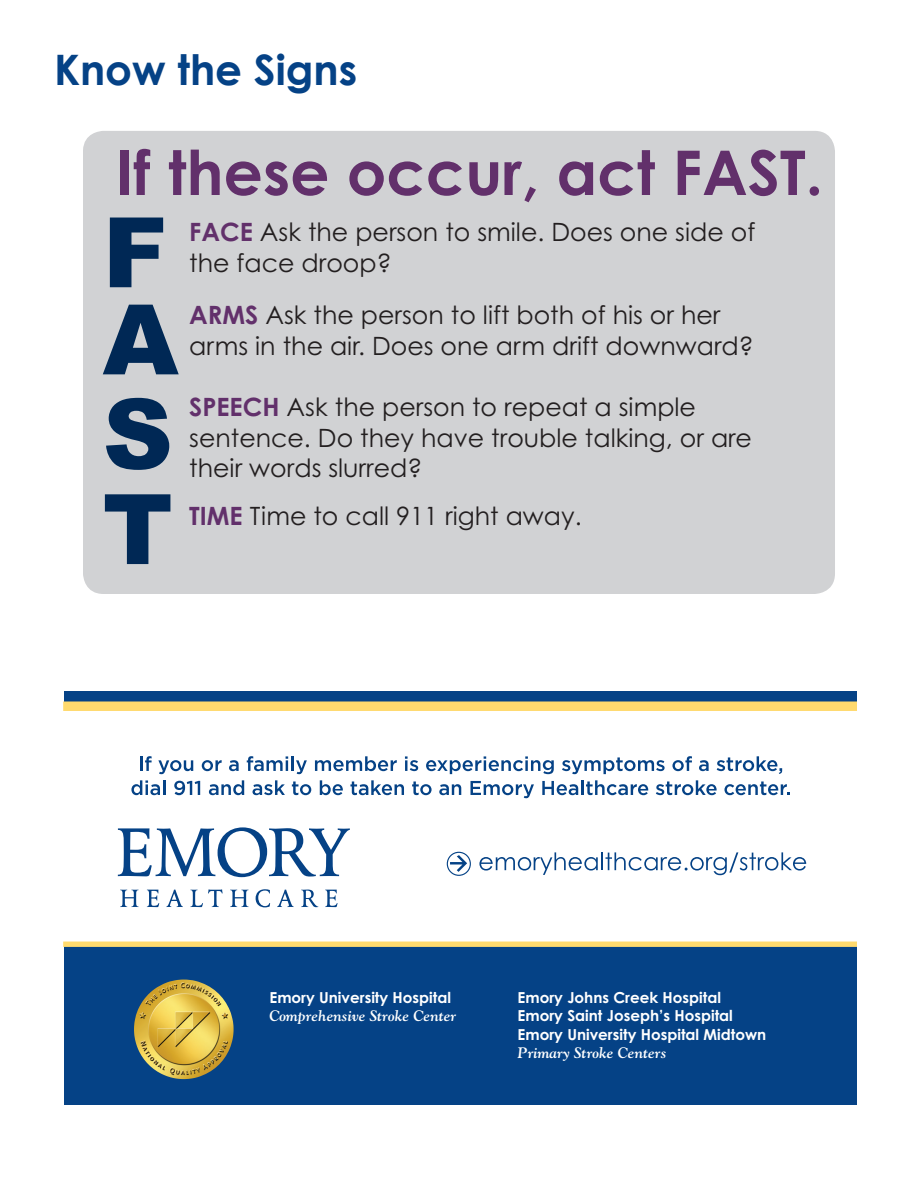
<style>
.page{position:relative;width:918px;height:1188px;background:#fff}
.page>*{position:absolute;margin:0;border:0;box-sizing:border-box;transform-origin:0 0}
.t1{font:900 97.35px/189.8px "Arial";color:#002855}
.t2{font:700 61.65px "Century Gothic";color:#62306b}
.t3{font:700 42px "Century Gothic";color:#054286}
.t4{font:25.2px/30.3px "Century Gothic";color:#231f20}
.t5{font:700 15.15px/18.1px "Century Gothic";color:#fff}
.t6{font:italic 700 15.15px "Goudy";color:#fff}
.s1{font-weight:700;color:#62306b}
.s2{font-family:"Goudy";font-style:italic}
</style>
<div class="page">
<div style="left:64px;top:691px;width:792px;height:18px;background:#054286"></div>
<div style="left:64px;top:944px;width:792px;height:161px;background:#054286"></div>
<div style="left:64px;top:701px;width:792px;height:10px;background:#ffda6e"></div>
<svg style="left:140px;top:756px;width:12px;height:15px"></svg>
<svg style="left:158px;top:760px;width:35px;height:14px"></svg>
<svg style="left:202px;top:760px;width:20px;height:11px"></svg>
<svg style="left:229px;top:760px;width:10px;height:11px"></svg>
<svg style="left:247px;top:756px;width:41px;height:15px"></svg>
<hr style="left:291px;top:756px;width:3px;height:15px;background:#054286">
<svg style="left:296px;top:760px;width:11px;height:14px"></svg>
<svg style="left:315px;top:756px;width:82px;height:15px"></svg>
<svg style="left:405px;top:756px;width:13px;height:15px"></svg>
<svg style="left:426px;top:756px;width:128px;height:18px"></svg>
<svg style="left:562px;top:757px;width:103px;height:17px"></svg>
<svg style="left:672px;top:756px;width:20px;height:15px"></svg>
<svg style="left:699px;top:760px;width:10px;height:11px"></svg>
<svg style="left:717px;top:756px;width:65px;height:18px"></svg>
<svg style="left:131px;top:780px;width:34px;height:15px"></svg>
<svg style="left:174px;top:781px;width:26px;height:14px"></svg>
<svg style="left:209px;top:780px;width:35px;height:15px"></svg>
<svg style="left:253px;top:780px;width:32px;height:15px"></svg>
<svg style="left:292px;top:781px;width:19px;height:14px"></svg>
<svg style="left:320px;top:780px;width:23px;height:15px"></svg>
<svg style="left:350px;top:780px;width:54px;height:15px"></svg>
<svg style="left:412px;top:781px;width:20px;height:14px"></svg>
<svg style="left:439px;top:784px;width:22px;height:11px"></svg>
<svg style="left:471px;top:781px;width:63px;height:17px"></svg>
<svg style="left:542px;top:781px;width:36px;height:14px"></svg>
<hr style="left:581px;top:780px;width:3px;height:15px;background:#054286">
<svg style="left:586px;top:780px;width:62px;height:15px"></svg>
<svg style="left:656px;top:780px;width:61px;height:15px"></svg>
<svg style="left:724px;top:781px;width:66px;height:14px"></svg>
<img style="left:134px;top:980px;width:100px;height:99px">
<div style="left:64px;top:942px;width:792px;height:5px;background:#ffda6e"></div>
<svg style="left:450px;top:855px;width:17px;height:17px"></svg>
<div style="left:447px;top:852px;width:24px;height:24px;border:1px solid #054286;border-radius:50%"></div>
<svg style="left:118px;top:827px;width:232px;height:50px"></svg>
<svg style="left:120px;top:890px;width:19px;height:17px"></svg>
<svg style="left:147px;top:890px;width:12px;height:17px"></svg>
<svg style="left:166px;top:890px;width:17px;height:17px"></svg>
<svg style="left:190px;top:889px;width:33px;height:18px"></svg>
<svg style="left:230px;top:890px;width:18px;height:17px"></svg>
<svg style="left:256px;top:889px;width:14px;height:18px"></svg>
<svg style="left:277px;top:890px;width:17px;height:17px"></svg>
<svg style="left:301px;top:890px;width:17px;height:17px"></svg>
<svg style="left:325px;top:890px;width:13px;height:17px"></svg>
<svg style="left:479px;top:852px;width:327px;height:23px"></svg>
<div style="left:83px;top:131px;width:752px;height:463px;background:#d1d2d4"></div>
<p class="t3" style="left:54px;top:43px;width:305px">Know the Signs</p>
<p class="t2" style="left:116px;top:134px;width:708px">If these occur, act FAST.</p>
<p class="t4" style="left:189px;top:217px;width:568px"><span class="s1">FACE</span> Ask the person to smile. Does one side of</p>
<p class="t1" style="left:103px;top:155px;width:66px">F</p>
<p class="t4" style="left:189px;top:247px;width:204px">the face droop?</p>
<p class="t1" style="left:103px;top:242px;width:77px">A<br>T</p>
<p class="t1" style="left:103px;top:336px;width:72px">S</p>
<p class="t4" style="left:189px;top:300px;width:566px"><span class="s1">ARMS</span> Ask the person to lift both of his or her arms in the air. Does one arm drift downward?</p>
<p class="t4" style="left:189px;top:392px;width:564px"><span class="s1">SPEECH</span> Ask the person to repeat a simple sentence. Do they have trouble talking, or are their words slurred?</p>
<p class="t4" style="left:189px;top:500px;width:394px"><span class="s1">TIME</span> Time to call 911 right away.</p>
<p class="t5" style="left:269px;top:988px;width:183px">Emory University Hospital</p>
<p class="t5" style="left:518px;top:988px;width:205px">Emory Johns Creek Hospital</p>
<p class="t6" style="left:269px;top:1007px;width:189px">Comprehensive Stroke Center</p>
<p class="t5" style="left:518px;top:1006px;width:250px">Emory Saint Joseph’s Hospital<br>Emory University Hospital Midtown<br><span class="s2">Primary Stroke Centers</span></p>
</div>
